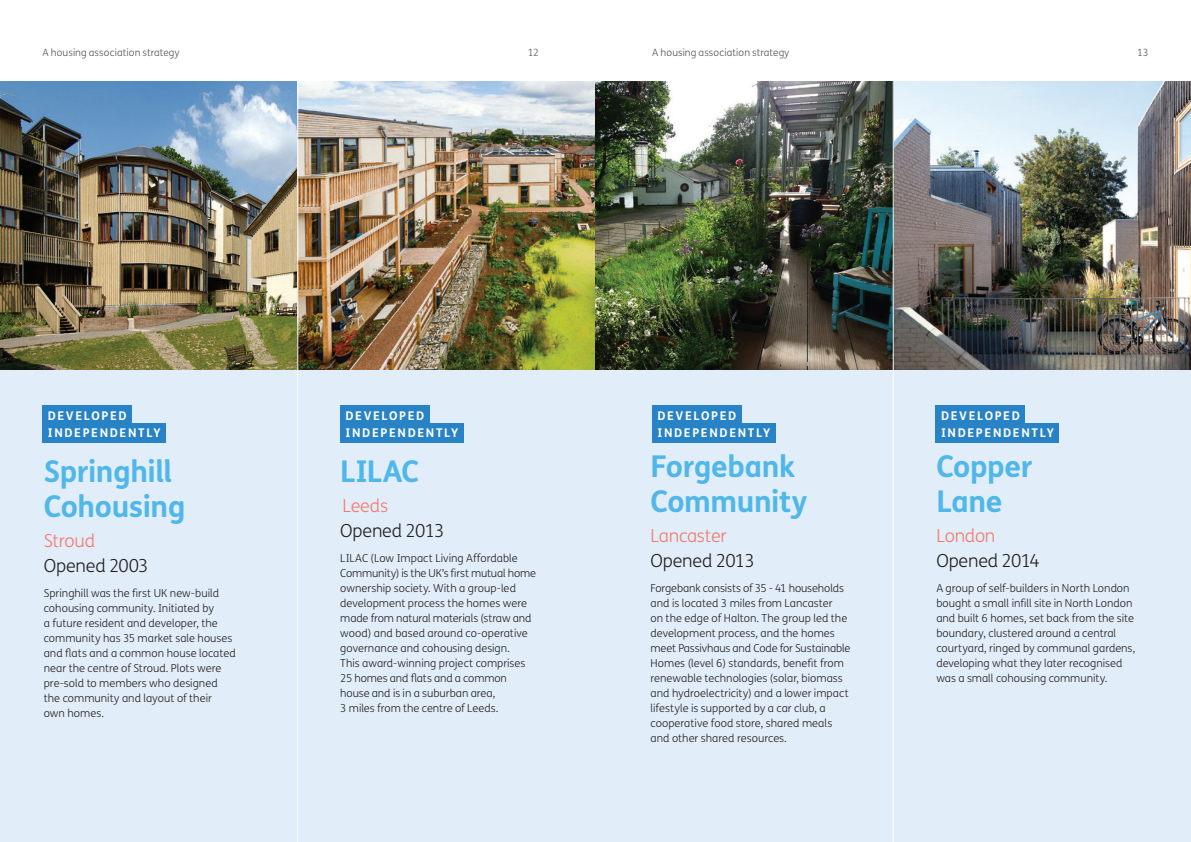
<style>
.page{position:relative;width:1191px;height:842px;background:#fff}
.page>*{position:absolute;margin:0;border:0;box-sizing:border-box;transform-origin:0 0}
.t1{font:700 30px/35px "FS Me";letter-spacing:-.015em;color:#50b7e8}
.t2{font:300 18px/25px "FS Me";letter-spacing:-.015em;color:#231f20}
.t3{font:700 12px/17.2px "FS Me";letter-spacing:.14em;color:#fff}
.t4{font:300 11px/15px "FS Me";color:#231f20}
.t5{font:300 10px "FS Me";letter-spacing:.01em;color:#584f4e}
.s1{color:#f37a6e}
</style>
<div class="page">
<div style="left:0;top:370px;width:1191px;height:472px;background:#e1eef9"></div>
<img style="left:0;top:81px;width:1191px;height:288px">
<hr style="left:297px;top:45px;width:1px;height:797px;background:#fff">
<div style="left:340px;top:406px;width:89px;height:20px;background:#2783c5"></div>
<div style="left:340px;top:423px;width:123px;height:19px;background:#2783c5"></div>
<div style="left:652px;top:406px;width:89px;height:20px;background:#2783c5"></div>
<div style="left:652px;top:423px;width:123px;height:19px;background:#2783c5"></div>
<hr style="left:892px;top:45px;width:1px;height:797px;background:#fff">
<div style="left:935px;top:406px;width:90px;height:20px;background:#2783c5"></div>
<div style="left:935px;top:423px;width:124px;height:19px;background:#2783c5"></div>
<div style="left:43px;top:406px;width:89px;height:20px;background:#2783c5"></div>
<div style="left:43px;top:423px;width:123px;height:19px;background:#2783c5"></div>
<p class="t5" style="left:43px;top:45px;width:139px">A housing association strategy</p>
<p class="t5" style="left:528px;top:45px;width:13px">12</p>
<p class="t5" style="left:652px;top:45px;width:139px">A housing association strategy</p>
<p class="t5" style="left:1137px;top:45px;width:13px">13</p>
<p class="t3" style="left:48px;top:406px;width:114px">DEVELOPED<br>INDEPENDENTLY</p>
<p class="t1" style="left:44px;top:452px;width:143px">Springhill<br>Cohousing</p>
<p class="t2" style="left:44px;top:527px;width:106px"><span class="s1">Stroud<br></span>Opened 2003</p>
<p class="t4" style="left:44px;top:585px;width:193px">Springhill was the first UK new-build cohousing community. Initiated by<br>a future resident and developer, the community has 35 market sale houses and flats and a common house located near the centre of Stroud. Plots were pre-sold to members who designed the community and layout of their own homes.</p>
<p class="t3" style="left:345px;top:406px;width:114px">DEVELOPED<br>INDEPENDENTLY</p>
<p class="t3" style="left:657px;top:406px;width:114px">DEVELOPED<br>INDEPENDENTLY</p>
<p class="t3" style="left:941px;top:406px;width:114px">DEVELOPED<br>INDEPENDENTLY</p>
<p class="t1" style="left:340px;top:452px;width:80px">LILAC</p>
<p class="t2" style="left:340px;top:492px;width:106px"><span class="s1">Leeds<br></span>Opened 2013</p>
<p class="t4" style="left:340px;top:550px;width:197px">LILAC (Low Impact Living Affordable Community) is the UK’s first mutual home ownership society. With a group-led development process the homes were made from natural materials (straw and wood) and based around co-operative governance and cohousing design.<br>This award-winning project comprises 25 homes and flats and a common house and is in a suburban area,<br>3 miles from the centre of Leeds.</p>
<p class="t1" style="left:650px;top:447px;width:158px">Forgebank<br>Community</p>
<p class="t2" style="left:650px;top:522px;width:106px"><span class="s1">Lancaster<br></span>Opened 2013</p>
<p class="t4" style="left:650px;top:580px;width:201px">Forgebank consists of 35 - 41 households and is located 3 miles from Lancaster<br>on the edge of Halton. The group led the development process, and the homes meet Passivhaus and Code for Sustainable Homes (level 6) standards, benefit from renewable technologies (solar, biomass and hydroelectricity) and a lower impact lifestyle is supported by a car club, a cooperative food store, shared meals and other shared resources.</p>
<p class="t1" style="left:936px;top:447px;width:98px">Copper<br>Lane</p>
<p class="t2" style="left:936px;top:522px;width:105px"><span class="s1">London<br></span>Opened 2014</p>
<p class="t4" style="left:936px;top:580px;width:200px">A group of self-builders in North London bought a small infill site in North London and built 6 homes, set back from the site boundary, clustered around a central courtyard, ringed by communal gardens, developing what they later recognised was a small cohousing community.</p>
</div>
